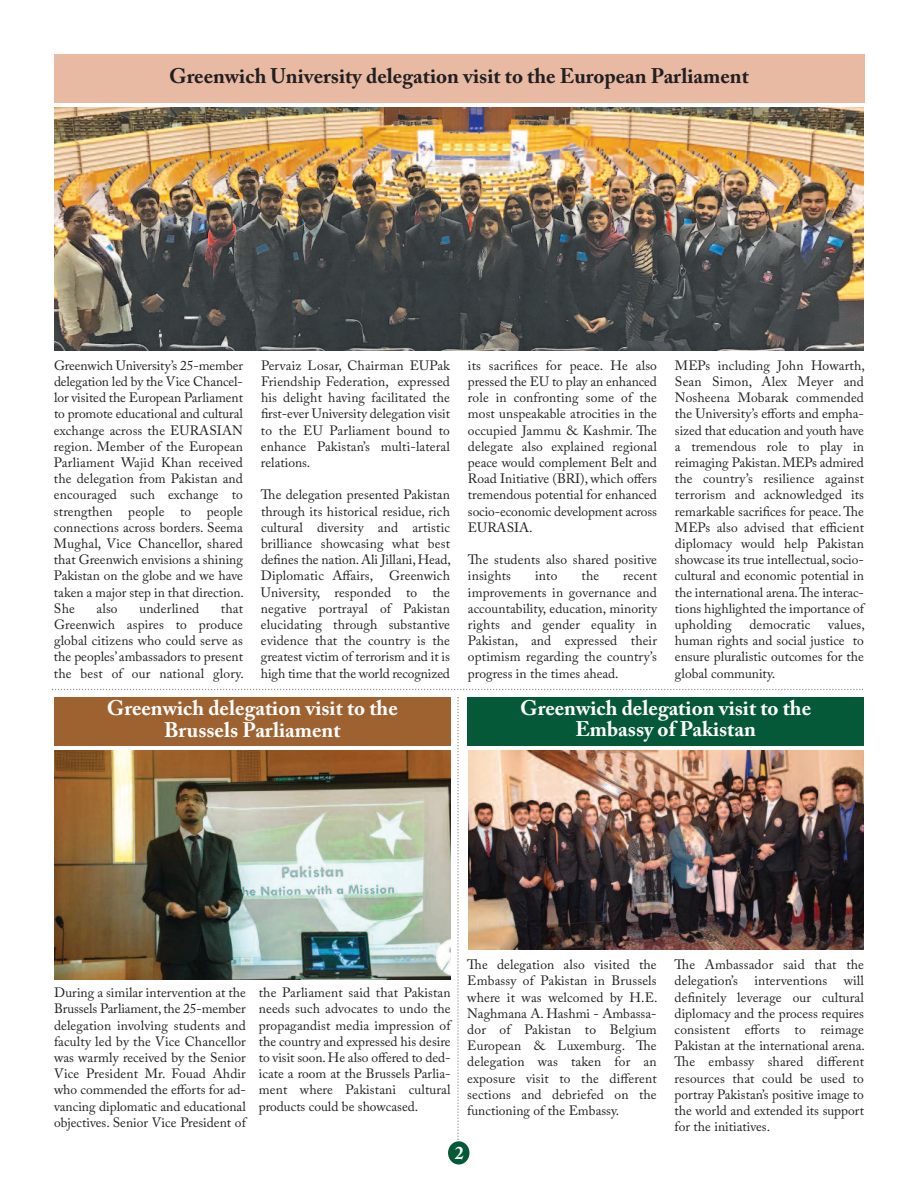
<style>
.page{position:relative;width:918px;height:1188px;background:#fff}
.page>*{position:absolute;margin:0;border:0;box-sizing:border-box;transform-origin:0 0}
.t1{font:700 21px/21px "Adobe Caslon Pro";color:#fff;text-align:center}
.t2{font:700 21px "Adobe Caslon Pro";color:#231f20}
.t3{font:700 18px "Adobe Caslon Pro";color:#fff}
.t4{font:13.5px/16.2px "Adobe Caslon Pro";color:#231f20;text-align:justify}
</style>
<div class="page">
<div style="left:54px;top:54px;width:810px;height:49px;background:#e8baa4"></div>
<div style="left:448px;top:1141px;width:21px;height:24px;background:#055938;border-radius:50%"></div>
<svg style="left:52px;top:689px;width:811px;height:1px"></svg>
<img style="left:468px;top:751px;width:396px;height:199px">
<img style="left:54px;top:750px;width:397px;height:230px">
<svg style="left:457px;top:697px;width:2px;height:443px"></svg>
<div style="left:467px;top:697px;width:397px;height:48px;background:#055938"></div>
<div style="left:54px;top:697px;width:397px;height:48px;background:#9e6231"></div>
<img style="left:54px;top:107px;width:809px;height:244px">
<h1 class="t2" style="left:169px;top:68px;width:581px">Greenwich University delegation visit to the European Parliament</h1>
<p class="t4" style="left:54px;top:359px;width:191px">Greenwich University’s 25-member delegation led by the Vice Chancel&shy;lor visited the European Parliament to promote educational and cultural exchange across the EURASIAN region. Member of the European Parliament Wajid Khan received the delegation from Pakistan and encouraged such exchange to strengthen people to people connections across borders. Seema Mughal, Vice Chancellor, shared that Greenwich envisions a shining Pakistan on the globe and we have taken a major step in that direction.<br>She</p>
<p class="t4" style="left:54px;top:602px;width:191px;text-indent:167px">that Greenwich aspires to produce global citizens who could serve as the peoples’ ambassadors to present the best of our national glory.</p>
<p class="t4" style="left:97px;top:602px;width:23px">also</p>
<p class="t4" style="left:139px;top:602px;width:61px">underlined</p>
<p class="t4" style="left:261px;top:359px;width:191px">Pervaiz Losar, Chairman EUPak Friendship Federation, expressed his delight having facilitated the first-ever University delegation visit to the EU Parliament bound to enhance Pakistan’s multi-lateral relations.</p>
<p class="t4" style="left:261px;top:488px;width:191px">The delegation presented Pakistan through its historical residue, rich cultural diversity and artistic brilliance showcasing what best defines the nation.Ali Jillani,Head, Diplomatic Affairs, Greenwich University, responded to the negative portrayal of Pakistan elucidating through substantive evidence that the country is the greatest victim of terrorism and it is high time that the world recognized</p>
<h1 class="t1" style="left:107px;top:699px;width:293px;line-height:22.5px">Greenwich delegation visit to the<br>Brussels Parliament</h1>
<p class="t4" style="left:468px;top:359px;width:191px">its sacrifices for peace. He also pressed the EU to play an enhanced role in confronting some of the most unspeakable atrocities in the occupied Jammu &amp; Kashmir. The delegate also explained regional peace would complement Belt and Road Initiative (BRI), which offers tremendous potential for enhanced socio-economic development across EURASIA.</p>
<p class="t4" style="left:468px;top:553px;width:191px">The students also shared positive insights</p>
<p class="t4" style="left:535px;top:569px;width:24px">into</p>
<p class="t4" style="left:582px;top:569px;width:19px">the</p>
<p class="t4" style="left:468px;top:569px;width:191px;text-indent:155px">recent improvements in governance and accountability, education, minority rights and gender equality in Pakistan, and expressed their optimism regarding the country’s progress in the times ahead.</p>
<p class="t4" style="left:675px;top:359px;width:191px">MEPs including John Howarth, Sean Simon, Alex Meyer and Nosheena Mobarak commended the University’s efforts and empha&shy;sized that education and youth have a tremendous role to play in reimaging Pakistan.MEPs admired the country’s resilience against terrorism and acknowledged its remarkable sacrifices for peace.The MEPs also advised that efficient diplomacy would help Pakistan showcase its true intellectual,socio&shy;cultural and economic potential in the international arena.The interac&shy;tions highlighted the importance of upholding</p>
<p class="t4" style="left:675px;top:618px;width:191px;text-indent:153px">values, human rights and social justice to ensure pluralistic outcomes for the global community.</p>
<p class="t4" style="left:749px;top:618px;width:63px">democratic</p>
<h1 class="t1" style="left:520px;top:700px;width:293px">Greenwich delegation visit to the<br>Embassy of Pakistan</h1>
<p class="t4" style="left:54px;top:986px;width:193px">During a similar intervention at the Brussels Parliament,the 25-member delegation involving students and faculty led by the Vice Chancellor was warmly received by the Senior Vice President Mr. Fouad Ahdir who commended the efforts for ad&shy;vancing diplomatic and educational objectives. Senior Vice President of</p>
<p class="t4" style="left:259px;top:986px;width:193px">the Parliament said that Pakistan needs such advocates to undo the propagandist media impression of the country and expressed his desire to visit soon.He also offered to ded&shy;icate a room at the Brussels Parlia&shy;ment where Pakistani cultural products could be showcased.</p>
<p class="t4" style="left:467px;top:958px;width:192px">The delegation also visited the Embassy of Pakistan in Brussels where it was welcomed by H.E.<br>Naghmana A. Hashmi - Ambassa&shy;dor of Pakistan to Belgium European &amp; Luxemburg. The delegation was taken for an exposure visit to the different sections and debriefed on the functioning of the Embassy.</p>
<p class="t4" style="left:675px;top:958px;width:192px">The Ambassador said that the delegation’s interventions will definitely leverage our cultural diplomacy and the process requires consistent efforts to reimage Pakistan at the international arena.<br>The embassy shared different resources that could be used to portray Pakistan’s positive image to the world and extended its support for the initiatives.</p>
<h2 class="t3" style="left:455px;top:1145px;width:10px">2</h2>
</div>
